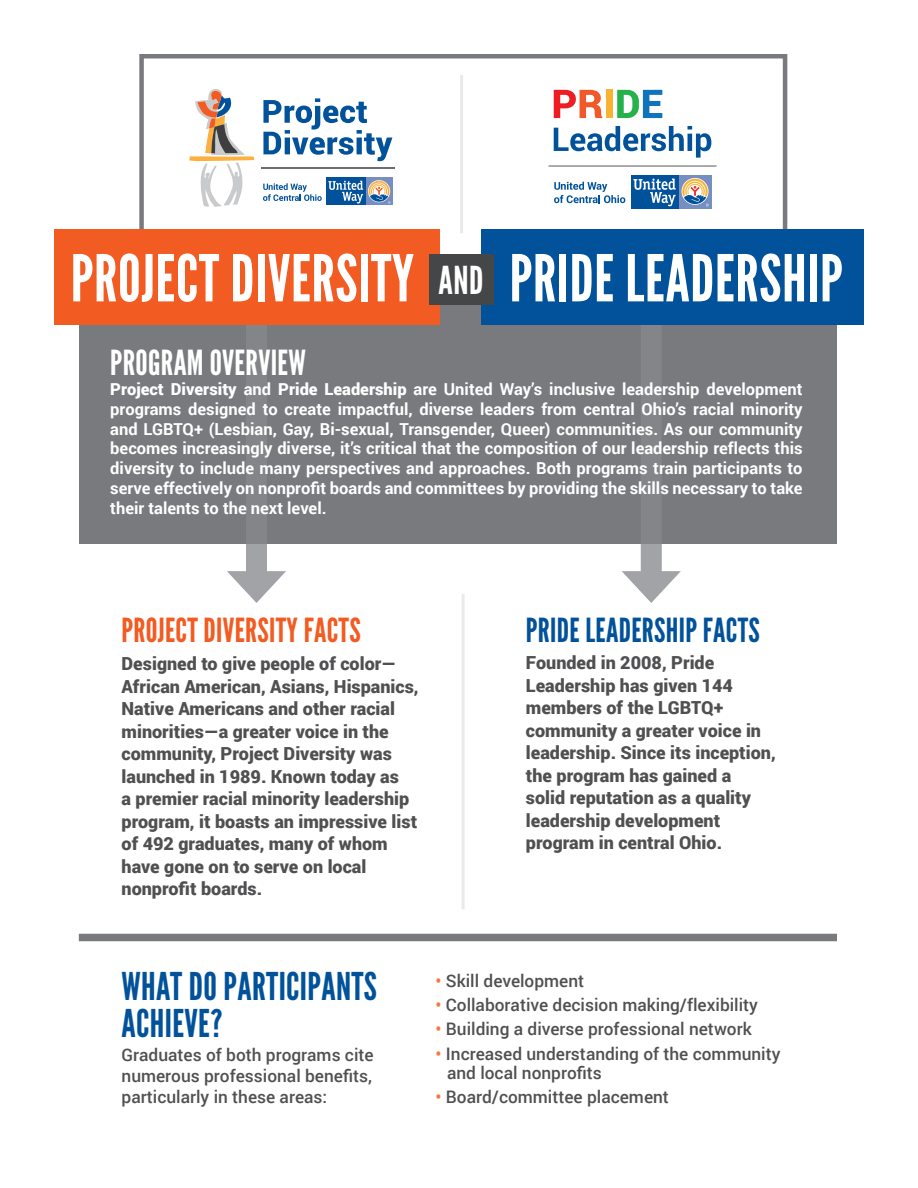
<style>
.page{position:relative;width:918px;height:1188px;background:#fff}
.page>*{position:absolute;margin:0;border:0;box-sizing:border-box;transform-origin:0 0}
.t1{font:64.5px "League Gothic";letter-spacing:.01em;color:#fff}
.t2{font:38.4px "League Gothic";color:#fff}
.t3{font:38.25px "League Gothic";letter-spacing:.01em;color:#01529a}
.t4{font:34.5px "League Gothic";letter-spacing:.01em;color:#fff}
.t5{font:33.15px "League Gothic";letter-spacing:.01em;color:#f25b21}
.t6{font:33.15px "League Gothic";letter-spacing:.01em;color:#01529a}
.t7{font:900 18px/22.5px "Roboto";color:#505052}
.t8{font:500 17.25px/21px "Roboto";color:#505052;text-align:justify}
.t9{font:700 16.5px/19.8px "Roboto";color:#fff;text-align:justify}
.s1{font-weight:900}
.s2{color:#f3783e}
</style>
<div class="page">
<div style="left:139px;top:54px;width:648px;height:218px;border:4px solid #787a7d"></div>
<svg style="left:554px;top:90px;width:49px;height:28px"></svg>
<div style="left:606px;top:90px;width:6px;height:28px;background:#f8b431"></div>
<svg style="left:617px;top:90px;width:45px;height:28px"></svg>
<svg style="left:554px;top:126px;width:157px;height:32px"></svg>
<div style="left:679px;top:175px;width:32px;height:33px;background:#768ec1"></div>
<div style="left:631px;top:175px;width:48px;height:33px;background:#01529a"></div>
<svg style="left:633px;top:179px;width:43px;height:27px"></svg>
<svg style="left:682px;top:179px;width:27px;height:28px"></svg>
<svg style="left:554px;top:182px;width:71px;height:21px"></svg>
<hr style="left:549px;top:165px;width:168px;height:2px;background:#6c6d70">
<div style="left:246px;top:324px;width:21px;height:259px;background:#a1a3a6"></div>
<svg style="left:227px;top:571px;width:59px;height:32px"></svg>
<div style="left:641px;top:324px;width:21px;height:259px;background:#a1a3a6"></div>
<svg style="left:622px;top:571px;width:59px;height:32px"></svg>
<svg style="left:189px;top:89px;width:65px;height:118px"></svg>
<svg style="left:263px;top:98px;width:129px;height:63px"></svg>
<div style="left:366px;top:178px;width:27px;height:27px;background:#768ec1"></div>
<svg style="left:368px;top:180px;width:22px;height:22px"></svg>
<div style="left:326px;top:178px;width:40px;height:27px;background:#01529a"></div>
<svg style="left:328px;top:181px;width:35px;height:23px"></svg>
<svg style="left:369px;top:181px;width:21px;height:23px"></svg>
<svg style="left:263px;top:183px;width:59px;height:18px"></svg>
<hr style="left:262px;top:168px;width:133px;height:1px;background:#6c6d70">
<div style="left:80px;top:300px;width:757px;height:244px;background:#787a7d"></div>
<div style="left:54px;top:230px;width:386px;height:95px;background:#f25b21"></div>
<div style="left:482px;top:230px;width:382px;height:95px;background:#01529a"></div>
<div style="left:429px;top:255px;width:65px;height:50px;background:#454647"></div>
<hr style="left:460px;top:75px;width:3px;height:158px;background:#e9eaeb">
<hr style="left:462px;top:594px;width:3px;height:315px;background:#e9eaeb">
<div style="left:79px;top:934px;width:758px;height:7px;background:#787a7d"></div>
<p class="t1" style="left:71px;top:240px;width:345px">PROJECT DIVERSITY</p>
<p class="t2" style="left:438px;top:257px;width:46px">AND</p>
<p class="t1" style="left:510px;top:240px;width:335px">PRIDE LEADERSHIP</p>
<p class="t4" style="left:110px;top:342px;width:197px">PROGRAM OVERVIEW</p>
<p class="t9" style="left:110px;top:379px;width:694px"><span class="s1">Project Diversity</span> and <span class="s1">Pride Leadership</span> are United Way’s inclusive leadership development programs designed to create impactful, diverse leaders from central Ohio’s racial minority and LGBTQ+ (Lesbian, Gay, Bi-sexual, Transgender, Queer) communities. As our community becomes increasingly diverse, it’s critical that the composition of our leadership reflects this diversity to include many perspectives and approaches. Both programs train participants to serve effectively on nonprofit boards and committees by providing the skills necessary to take their talents to the next level.</p>
<p class="t5" style="left:122px;top:610px;width:241px">PROJECT DIVERSITY FACTS</p>
<p class="t7" style="left:122px;top:652px;width:299px">Designed to give people of color—<br>African American, Asians, Hispanics,<br>Native Americans and other racial minorities—a greater voice in the community, Project Diversity was launched in 1989. Known today as<br>a premier racial minority leadership program, it boasts an impressive list of 492 graduates, many of whom have gone on to serve on local nonprofit boards.</p>
<p class="t6" style="left:526px;top:610px;width:235px">PRIDE LEADERSHIP FACTS</p>
<p class="t7" style="left:526px;top:651px;width:251px">Founded in 2008, Pride<br>Leadership has given 144 members of the LGBTQ+ community a greater voice in leadership. Since its inception, the program has gained a<br>solid reputation as a quality leadership development program in central Ohio.</p>
<p class="t3" style="left:122px;top:964px;width:257px">WHAT DO PARTICIPANTS</p>
<p class="t3" style="left:122px;top:1000px;width:102px">ACHIEVE?</p>
<p class="t8" style="left:122px;top:1044px;width:254px">Graduates of both programs cite numerous professional benefits, particularly in these areas:</p>
<p class="t8" style="left:436px;top:970px;width:150px"><span class="s2">•</span> Skill development</p>
<p class="t8" style="left:436px;top:994px;width:324px"><span class="s2">•</span> Collaborative decision making/flexibility</p>
<p class="t8" style="left:436px;top:1018px;width:318px"><span class="s2">•</span> Building a diverse professional network</p>
<p class="t8" style="left:447px;top:1043px;width:335px;line-height:19.4px;text-indent:-12px"><span class="s2">•</span> Increased understanding of the community and local nonprofits</p>
<p class="t8" style="left:436px;top:1086px;width:235px"><span class="s2">•</span> Board/committee placement</p>
</div>
